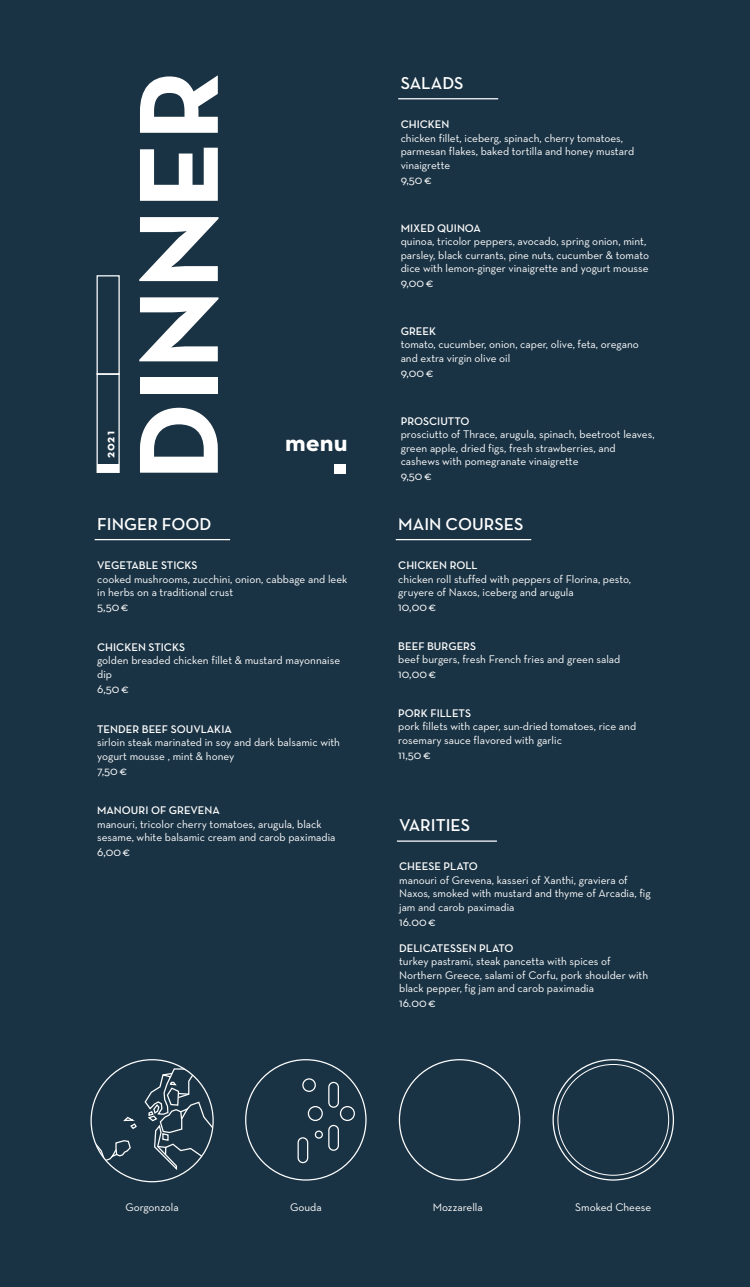
<style>
.page{position:relative;width:750px;height:1287px;background:#1a3344}
.page>*{position:absolute;margin:0;border:0;box-sizing:border-box;transform-origin:0 0}
.t1{font:700 114.5px "Neutraface Text Greek";color:#fff}
.t2{font:700 26.25px "Neutraface Text Greek";color:#fff}
.t3{font:600 17.5px "Neutraface Text Greek";color:#fff}
.t4{font:12.5px "Neutraface Text Greek";color:#fff}
.t5{font:700 12.5px "Neutraface Text Greek";color:#fff}
.t6{font:11.25px/13.5px "Neutraface Text Greek";color:#fff}
.t7{font:600 11.25px "Neutraface Text Greek";color:#fff}
</style>
<div class="page">
<div style="left:97px;top:373px;width:23px;height:100px;border:1px solid #fff"></div>
<div style="left:97px;top:275px;width:23px;height:100px;border:1px solid #fff"></div>
<div style="left:97px;top:464px;width:22px;height:8px;background:#fff"></div>
<svg style="left:93px;top:1139px;width:38px;height:23px"></svg>
<svg style="left:144px;top:1064px;width:69px;height:107px"></svg>
<svg style="left:123px;top:1116px;width:14px;height:13px"></svg>
<div style="left:298px;top:1137px;width:10px;height:26px;border:1px solid #fff;border-radius:5px"></div>
<div style="left:328px;top:1125px;width:11px;height:26px;border:1px solid #fff;border-radius:5px"></div>
<div style="left:328px;top:1082px;width:11px;height:25px;border:1px solid #fff;border-radius:5px"></div>
<div style="left:302px;top:1078px;width:14px;height:14px;border:1px solid #fff;border-radius:50%"></div>
<div style="left:340px;top:1106px;width:15px;height:15px;border:1px solid #fff;border-radius:50%"></div>
<div style="left:308px;top:1106px;width:15px;height:15px;border:1px solid #fff;border-radius:50%"></div>
<div style="left:315px;top:1130px;width:8px;height:8px;border:1px solid #fff;border-radius:50%"></div>
<div style="left:334px;top:464px;width:12px;height:9px;background:#fff"></div>
<hr style="left:95px;top:539px;width:135px;height:1px;background:#fff">
<hr style="left:396px;top:539px;width:135px;height:1px;background:#fff">
<hr style="left:398px;top:98px;width:100px;height:1px;background:#fff">
<hr style="left:397px;top:840px;width:100px;height:2px;background:#fff">
<p class="t5" style="left:103px;top:458px;width:28px;rotate:-90deg">2021</p>
<h1 class="t1" style="left:111px;top:481px;width:412px;rotate:-90deg">DINNER</h1>
<h2 class="t2" style="left:285px;top:426px;width:64px">menu</h2>
<h3 class="t3" style="left:97px;top:513px;width:116px">FINGER FOOD</h3>
<p class="t7" style="left:97px;top:558px;width:102px">VEGETABLE STICKS</p>
<p class="t6" style="left:97px;top:572px;width:252px">cooked mushrooms, zucchini, onion, cabbage and leek in herbs on a traditional crust</p>
<p class="t4" style="left:97px;top:599px;width:33px">5,50€</p>
<p class="t7" style="left:97px;top:640px;width:89px">CHICKEN STICKS</p>
<p class="t6" style="left:97px;top:653px;width:244px">golden breaded chicken fillet &amp; mustard mayonnaise dip</p>
<p class="t4" style="left:97px;top:681px;width:33px">6,50€</p>
<p class="t7" style="left:97px;top:722px;width:136px">TENDER BEEF SOUVLAKIA</p>
<p class="t6" style="left:97px;top:735px;width:244px">sirloin steak marinated in soy and dark balsamic with yogurt mousse , mint &amp; honey</p>
<p class="t4" style="left:97px;top:763px;width:31px">7,50€</p>
<p class="t7" style="left:97px;top:804px;width:124px">MANOURI OF GREVENA</p>
<p class="t6" style="left:97px;top:817px;width:240px">manouri, tricolor cherry tomatoes, arugula, black sesame, white balsamic cream and carob paximadia</p>
<p class="t4" style="left:97px;top:844px;width:35px">6,00€</p>
<h3 class="t3" style="left:401px;top:72px;width:64px">SALADS</h3>
<p class="t7" style="left:401px;top:118px;width:50px">CHICKEN</p>
<p class="t6" style="left:401px;top:131px;width:235px">chicken fillet, iceberg, spinach, cherry tomatoes, parmesan flakes, baked tortilla and honey mustard vinaigrette</p>
<p class="t4" style="left:401px;top:172px;width:33px">9,50€</p>
<p class="t7" style="left:401px;top:221px;width:82px">MIXED QUINOA</p>
<p class="t6" style="left:401px;top:234px;width:250px">quinoa, tricolor peppers, avocado, spring onion, mint, parsley, black currants, pine nuts, cucumber &amp; tomato dice with lemon-ginger vinaigrette and yogurt mousse</p>
<p class="t4" style="left:401px;top:275px;width:34px">9,00€</p>
<p class="t7" style="left:401px;top:324px;width:37px">GREEK</p>
<p class="t6" style="left:401px;top:338px;width:240px">tomato, cucumber, onion, caper, olive, feta, oregano and extra virgin olive oil</p>
<p class="t4" style="left:401px;top:365px;width:34px">9,00€</p>
<p class="t7" style="left:401px;top:414px;width:70px">PROSCIUTTO</p>
<p class="t6" style="left:401px;top:427px;width:255px">prosciutto of Thrace, arugula, spinach, beetroot leaves, green apple, dried figs, fresh strawberries, and cashews with pomegranate vinaigrette</p>
<p class="t4" style="left:401px;top:468px;width:33px">9,50€</p>
<h3 class="t3" style="left:398px;top:513px;width:127px">MAIN COURSES</h3>
<p class="t7" style="left:398px;top:558px;width:81px">CHICKEN ROLL</p>
<p class="t6" style="left:398px;top:572px;width:234px">chicken roll stuffed with peppers of Florina, pesto, gruyere of Naxos, iceberg and arugula</p>
<p class="t4" style="left:398px;top:599px;width:39px">10,00€</p>
<p class="t7" style="left:398px;top:639px;width:79px">BEEF BURGERS</p>
<p class="t6" style="left:398px;top:652px;width:224px">beef burgers, fresh French fries and green salad</p>
<p class="t4" style="left:398px;top:666px;width:39px">10,00€</p>
<p class="t7" style="left:398px;top:706px;width:74px">PORK FILLETS</p>
<p class="t6" style="left:398px;top:719px;width:239px">pork fillets with caper, sun-dried tomatoes, rice and rosemary sauce flavored with garlic</p>
<p class="t4" style="left:398px;top:747px;width:34px">11,50€</p>
<h3 class="t3" style="left:399px;top:814px;width:73px">VARITIES</h3>
<p class="t7" style="left:399px;top:859px;width:80px">CHEESE PLATO</p>
<p class="t6" style="left:399px;top:873px;width:253px">manouri of Grevena, kasseri of Xanthi, graviera of<br>Naxos, smoked with mustard and thyme of Arcadia, fig jam and carob paximadia</p>
<p class="t4" style="left:399px;top:914px;width:38px">16.00€</p>
<p class="t7" style="left:399px;top:941px;width:116px">DELICATESSEN PLATO</p>
<p class="t6" style="left:399px;top:954px;width:251px">turkey pastrami, steak pancetta with spices of<br>Northern Greece, salami of Corfu, pork shoulder with black pepper, fig jam and carob paximadia</p>
<p class="t4" style="left:399px;top:995px;width:38px">16.00€</p>
<p class="t6" style="left:125px;top:1200px;width:55px">Gorgonzola</p>
<p class="t6" style="left:290px;top:1200px;width:33px">Gouda</p>
<p class="t6" style="left:433px;top:1200px;width:51px">Mozzarella</p>
<p class="t6" style="left:575px;top:1200px;width:78px">Smoked Cheese</p>
</div>
